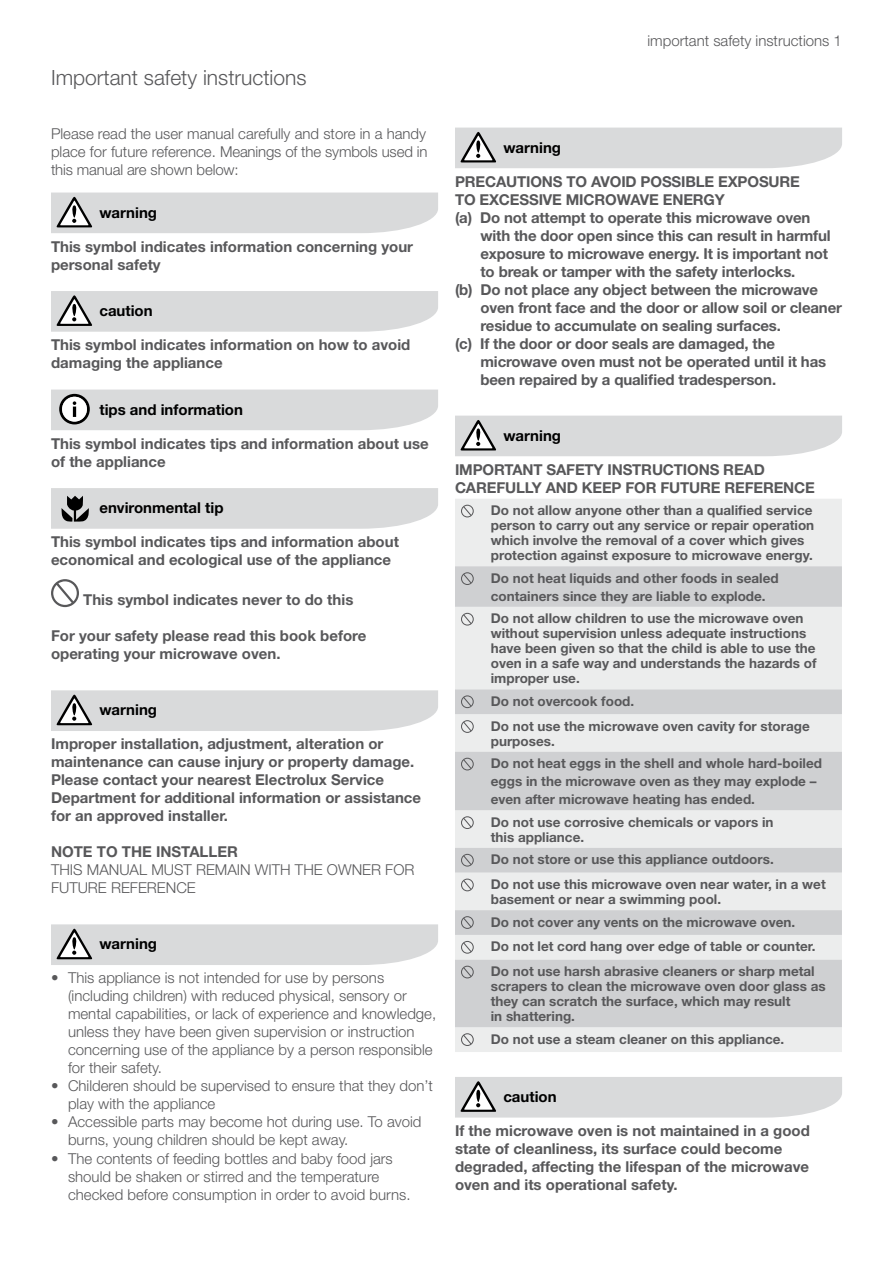
<style>
.page{position:relative;width:893px;height:1263px;background:#fff}
.page>*{position:absolute;margin:0;border:0;box-sizing:border-box;transform-origin:0 0}
.t1{font:300 21px "Helvetica Neue LT";color:#58585a}
.t2{font:700 15px/18px "Helvetica Neue LT";color:#58585a}
.t3{font:300 15px/18px "Helvetica Neue LT";color:#58585a}
.t4{font:700 15px "Helvetica Neue LT";color:#000}
.t5{font:700 15px "Helvetica Neue";color:#000}
.t6{font:700 13.5px/15px "Helvetica Neue LT";color:#58585a}
</style>
<div class="page">
<div style="left:51px;top:193px;width:387px;height:40px;background:#d9dadb"></div>
<svg style="left:51px;top:291px;width:387px;height:41px;background:#d7d8d9"></svg>
<svg style="left:51px;top:390px;width:387px;height:40px;background:#d6d7d8"></svg>
<svg style="left:51px;top:488px;width:387px;height:41px;background:#d5d6d7"></svg>
<svg style="left:51px;top:579px;width:28px;height:28px"></svg>
<svg style="left:51px;top:690px;width:387px;height:41px;background:#d7d8d9"></svg>
<svg style="left:51px;top:924px;width:387px;height:41px;background:#d7d8d9"></svg>
<div style="left:455px;top:128px;width:387px;height:40px;background:#d9dadb"></div>
<div style="left:455px;top:416px;width:387px;height:40px;background:#d9dadb"></div>
<div style="left:455px;top:499px;width:387px;height:553px;background:#eceded"></div>
<svg style="left:455px;top:566px;width:387px;height:461px;background:#dcddde"></svg>
<svg style="left:461px;top:505px;width:13px;height:12px"></svg>
<svg style="left:461px;top:572px;width:13px;height:13px"></svg>
<svg style="left:461px;top:613px;width:13px;height:13px"></svg>
<svg style="left:461px;top:695px;width:13px;height:13px"></svg>
<svg style="left:461px;top:720px;width:13px;height:13px"></svg>
<svg style="left:461px;top:758px;width:13px;height:12px"></svg>
<svg style="left:461px;top:816px;width:13px;height:13px"></svg>
<svg style="left:461px;top:854px;width:13px;height:12px"></svg>
<svg style="left:461px;top:878px;width:13px;height:13px"></svg>
<svg style="left:461px;top:916px;width:13px;height:13px"></svg>
<svg style="left:461px;top:941px;width:13px;height:13px"></svg>
<svg style="left:461px;top:966px;width:13px;height:12px"></svg>
<svg style="left:461px;top:1033px;width:13px;height:13px"></svg>
<div style="left:455px;top:1077px;width:387px;height:40px;background:#d9dadb"></div>
<h1 class="t1" style="left:51px;top:64px;width:257px">Important safety instructions</h1>
<p class="t3" style="left:51px;top:125px;width:378px;text-align:justify">Please read the user manual carefully and store in a handy place for future reference. Meanings of the symbols used in this manual are shown below:</p>
<p class="t4" style="left:99px;top:203px;width:59px">warning</p>
<p class="t2" style="left:51px;top:237px;width:364px">This symbol indicates information concerning your personal safety</p>
<p class="t4" style="left:99px;top:301px;width:55px">caution</p>
<p class="t2" style="left:51px;top:335px;width:361px">This symbol indicates information on how to avoid damaging the appliance</p>
<p class="t5" style="left:99px;top:400px;width:145px">tips and information</p>
<p class="t2" style="left:51px;top:434px;width:379px">This symbol indicates tips and information about use of the appliance</p>
<p class="t4" style="left:99px;top:498px;width:126px">environmental tip</p>
<p class="t2" style="left:51px;top:532px;width:349px">This symbol indicates tips and information about economical and ecological use of the appliance</p>
<p class="t2" style="left:83px;top:591px;width:272px">This symbol indicates never to do this</p>
<p class="t2" style="left:51px;top:627px;width:317px">For your safety please read this book before operating your microwave oven.</p>
<p class="t4" style="left:99px;top:701px;width:59px">warning</p>
<p class="t2" style="left:51px;top:735px;width:372px">Improper installation, adjustment, alteration or maintenance can cause injury or property damage.<br>Please contact your nearest Electrolux Service Department for additional information or assistance for an approved installer.</p>
<p class="t2" style="left:51px;top:843px;width:188px">NOTE TO THE INSTALLER</p>
<p class="t3" style="left:51px;top:861px;width:365px">THIS MANUAL MUST REMAIN WITH THE OWNER FOR<br>FUTURE REFERENCE</p>
<p class="t4" style="left:99px;top:935px;width:59px">warning</p>
<p class="t3" style="left:68px;top:969px;width:370px;text-indent:-17px">• This appliance is not intended for use by persons (including children) with reduced physical, sensory or mental capabilities, or lack of experience and knowledge, unless they have been given supervision or instruction concerning use of the appliance by a person responsible for their safety.</p>
<p class="t3" style="left:68px;top:1077px;width:366px;text-indent:-17px">• Childeren should be supervised to ensure that they don’t play with the appliance</p>
<p class="t3" style="left:68px;top:1113px;width:355px;text-indent:-17px">• Accessible parts may become hot during use. To avoid burns, young children should be kept away.</p>
<p class="t3" style="left:68px;top:1149px;width:344px;text-indent:-17px">• The contents of feeding bottles and baby food jars should be shaken or stirred and the temperature checked before consumption in order to avoid burns.</p>
<p class="t3" style="left:647px;top:31px;width:196px">important safety instructions 1</p>
<p class="t4" style="left:503px;top:138px;width:59px">warning</p>
<p class="t2" style="left:455px;top:172px;width:346px">PRECAUTIONS TO AVOID POSSIBLE EXPOSURE</p>
<p class="t2" style="left:455px;top:190px;width:271px">TO EXCESSIVE MICROWAVE ENERGY</p>
<p class="t2" style="left:455px;top:208px;width:357px">(a) Do not attempt to operate this microwave oven</p>
<p class="t2" style="left:480px;top:226px;width:352px">with the door open since this can result in harmful</p>
<p class="t2" style="left:480px;top:244px;width:349px">exposure to microwave energy. It is important not</p>
<p class="t2" style="left:480px;top:262px;width:316px">to break or tamper with the safety interlocks.</p>
<p class="t2" style="left:455px;top:280px;width:365px">(b) Do not place any object between the microwave</p>
<p class="t2" style="left:480px;top:298px;width:363px">oven front face and the door or allow soil or cleaner</p>
<p class="t2" style="left:480px;top:316px;width:302px">residue to accumulate on sealing surfaces.</p>
<p class="t2" style="left:455px;top:334px;width:322px">(c) If the door or door seals are damaged, the</p>
<p class="t2" style="left:480px;top:352px;width:347px">microwave oven must not be operated until it has</p>
<p class="t2" style="left:480px;top:370px;width:297px">been repaired by a qualified tradesperson.</p>
<p class="t4" style="left:503px;top:426px;width:59px">warning</p>
<p class="t2" style="left:455px;top:460px;width:361px">IMPORTANT SAFETY INSTRUCTIONS READ<br>CAREFULLY AND KEEP FOR FUTURE REFERENCE</p>
<p class="t6" style="left:491px;top:503px;width:325px">Do not allow anyone other than a qualified service person to carry out any service or repair operation which involve the removal of a cover which gives protection against exposure to microwave energy.</p>
<p class="t6" style="left:491px;top:569px;width:289px;line-height:18px">Do not heat liquids and other foods in sealed containers since they are liable to explode.</p>
<p class="t6" style="left:491px;top:611px;width:327px">Do not allow children to use the microwave oven without supervision unless adequate instructions have been given so that the child is able to use the oven in a safe way and understands the hazards of improper use.</p>
<p class="t6" style="left:491px;top:688px;width:321px;line-height:24.8px">Do not overcook food.<br>Do not use the microwave oven cavity for storage</p>
<p class="t6" style="left:491px;top:729px;width:333px;line-height:22.5px">purposes.<br>Do not heat eggs in the shell and whole hard-boiled</p>
<p class="t6" style="left:491px;top:772px;width:327px;line-height:18px">eggs in the microwave oven as they may explode – even after microwave heating has ended.</p>
<p class="t6" style="left:491px;top:814px;width:284px">Do not use corrosive chemicals or vapors in this appliance.</p>
<p class="t6" style="left:491px;top:847px;width:337px;line-height:24.8px">Do not store or use this appliance outdoors.<br>Do not use this microwave oven near water, in a wet</p>
<p class="t6" style="left:491px;top:888px;width:306px;line-height:22.5px">basement or near a swimming pool.<br>Do not cover any vents on the microwave oven.</p>
<p class="t6" style="left:491px;top:934px;width:326px;line-height:24.8px">Do not let cord hang over edge of table or counter.<br>Do not use harsh abrasive cleaners or sharp metal</p>
<p class="t6" style="left:491px;top:979px;width:336px">scrapers to clean the microwave oven door glass as they can scratch the surface, which may result<br>in shattering.</p>
<p class="t6" style="left:491px;top:1031px;width:295px">Do not use a steam cleaner on this appliance.</p>
<p class="t4" style="left:503px;top:1087px;width:55px">caution</p>
<p class="t2" style="left:455px;top:1121px;width:356px">If the microwave oven is not maintained in a good state of cleanliness, its surface could become degraded, affecting the lifespan of the microwave oven and its operational safety.</p>
</div>
